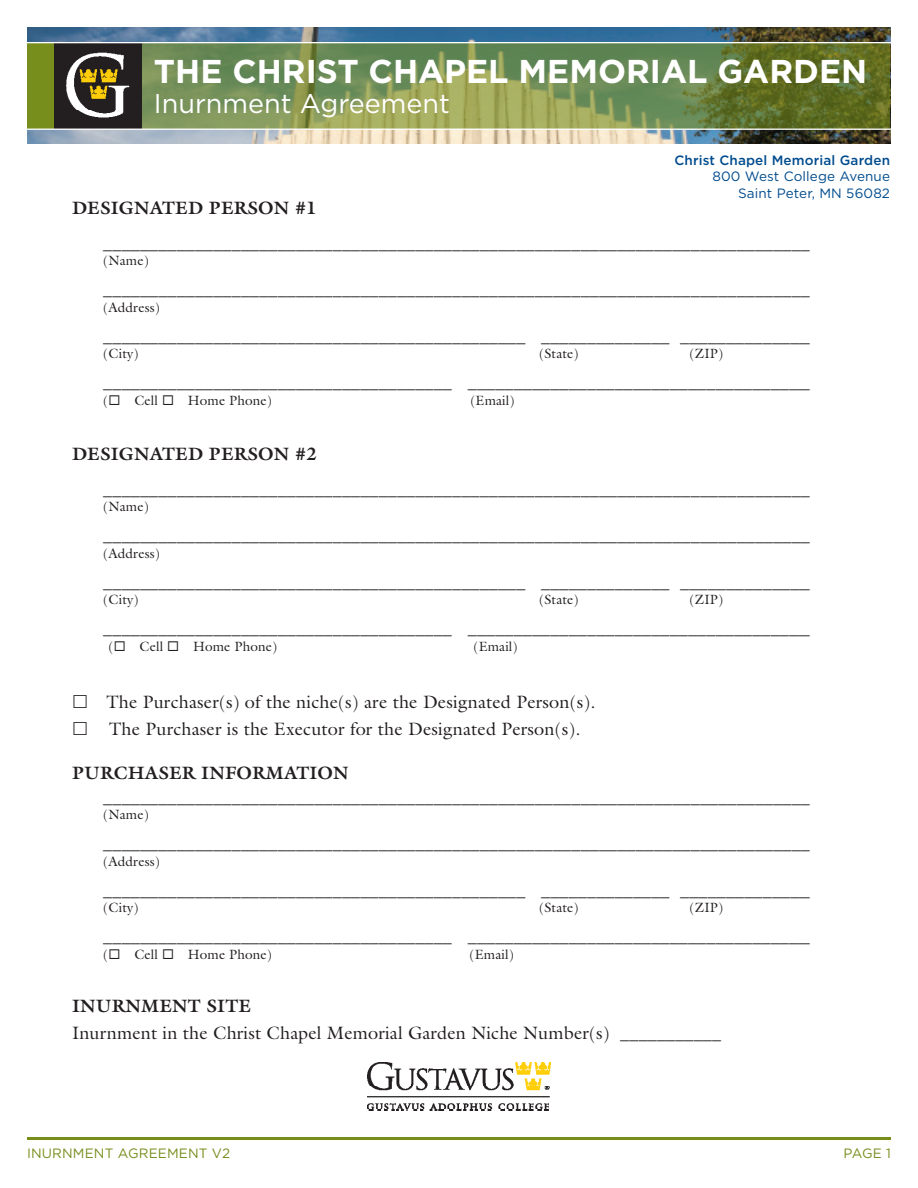
<style>
.page{position:relative;width:918px;height:1188px;background:#fff}
.page>*{position:absolute;margin:0;border:0;box-sizing:border-box;transform-origin:0 0}
.t1{font:700 33px "Gotham";color:#fff}
.t2{font:27px "Gotham";color:#fff}
.t3{font:18px "Galliard Pro";letter-spacing:.01em;color:#231f20}
.t4{font:700 18px "Galliard Pro";letter-spacing:.01em;color:#231f20}
.t5{font:13.5px "Galliard Pro";letter-spacing:.01em;color:#231f20}
.t6{font:13.5px "Gotham";letter-spacing:.01em;color:#004c8e}
.t7{font:500 13.5px "Gotham";letter-spacing:.01em;color:#004c8e}
.t8{font:13.5px "Gotham";letter-spacing:.01em;color:#778e1d}
</style>
<div class="page">
<img style="left:27px;top:27px;width:863px;height:117px">
<hr style="left:27px;top:1137px;width:864px;height:3px;background:#778e1d">
<svg style="left:141px;top:43px;width:749px;height:86px;background:#758b4d"></svg>
<div style="left:27px;top:43px;width:27px;height:86px;background:#778e1d"></div>
<svg style="left:54px;top:43px;width:87px;height:86px"></svg>
<img style="left:54px;top:43px;width:86px;height:85px">
<hr style="left:27px;top:129px;width:891px;height:1px;background:#fff">
<hr style="left:27px;top:42px;width:891px;height:1px;background:#fff">
<img style="left:367px;top:1063px;width:184px;height:48px">
<p class="t1" style="left:154px;top:49px;width:715px">THE CHRIST CHAPEL MEMORIAL GARDEN</p>
<p class="t2" style="left:154px;top:86px;width:298px">Inurnment Agreement</p>
<p class="t7" style="left:674px;top:152px;width:217px">Christ Chapel Memorial Garden</p>
<p class="t6" style="left:712px;top:168px;width:179px">800 West College Avenue</p>
<p class="t6" style="left:738px;top:184px;width:153px">Saint Peter, MN 56082</p>
<p class="t4" style="left:72px;top:196px;width:246px">DESIGNATED PERSON #1</p>
<p class="t3" style="left:103px;top:231px;width:708px">_____________________________________________________________________________</p>
<p class="t5" style="left:103px;top:252px;width:47px">(Name)</p>
<p class="t3" style="left:103px;top:277px;width:708px">_____________________________________________________________________________</p>
<p class="t5" style="left:103px;top:298px;width:58px">(Address)</p>
<p class="t3" style="left:103px;top:324px;width:708px">______________________________________________ ______________ ______________</p>
<p class="t5" style="left:103px;top:345px;width:37px">(City)</p>
<p class="t5" style="left:539px;top:345px;width:41px">(State)</p>
<p class="t5" style="left:689px;top:345px;width:35px">(ZIP)</p>
<p class="t3" style="left:103px;top:370px;width:708px">______________________________________ _____________________________________</p>
<p class="t5" style="left:103px;top:391px;width:170px">(◻ Cell ◻ Home Phone)</p>
<p class="t5" style="left:470px;top:391px;width:46px">(Email)</p>
<p class="t4" style="left:72px;top:442px;width:246px">DESIGNATED PERSON #2</p>
<p class="t3" style="left:103px;top:477px;width:708px">_____________________________________________________________________________</p>
<p class="t5" style="left:103px;top:498px;width:47px">(Name)</p>
<p class="t3" style="left:103px;top:523px;width:708px">_____________________________________________________________________________</p>
<p class="t5" style="left:103px;top:544px;width:58px">(Address)</p>
<p class="t3" style="left:103px;top:570px;width:708px">______________________________________________ ______________ ______________</p>
<p class="t5" style="left:103px;top:591px;width:37px">(City)</p>
<p class="t5" style="left:539px;top:591px;width:41px">(State)</p>
<p class="t5" style="left:689px;top:591px;width:35px">(ZIP)</p>
<p class="t3" style="left:103px;top:616px;width:708px">______________________________________ _____________________________________</p>
<p class="t5" style="left:109px;top:637px;width:170px">(◻ Cell ◻ Home Phone)</p>
<p class="t5" style="left:473px;top:637px;width:46px">(Email)</p>
<p class="t3" style="left:106px;top:690px;width:491px">The Purchaser(s) of the niche(s) are the Designated Person(s).</p>
<p class="t3" style="left:109px;top:717px;width:473px">The Purchaser is the Executor for the Designated Person(s).</p>
<p class="t4" style="left:72px;top:761px;width:278px">PURCHASER INFORMATION</p>
<p class="t3" style="left:103px;top:785px;width:708px">_____________________________________________________________________________</p>
<p class="t5" style="left:103px;top:806px;width:47px">(Name)</p>
<p class="t3" style="left:103px;top:831px;width:708px">_____________________________________________________________________________</p>
<p class="t5" style="left:103px;top:852px;width:58px">(Address)</p>
<p class="t3" style="left:103px;top:878px;width:708px">______________________________________________ ______________ ______________</p>
<p class="t5" style="left:103px;top:899px;width:37px">(City)</p>
<p class="t5" style="left:539px;top:899px;width:41px">(State)</p>
<p class="t5" style="left:689px;top:899px;width:35px">(ZIP)</p>
<p class="t3" style="left:103px;top:924px;width:708px">______________________________________ _____________________________________</p>
<p class="t5" style="left:103px;top:945px;width:170px">(◻ Cell ◻ Home Phone)</p>
<p class="t5" style="left:470px;top:945px;width:46px">(Email)</p>
<p class="t4" style="left:72px;top:994px;width:181px">INURNMENT SITE</p>
<p class="t3" style="left:72px;top:1021px;width:651px">Inurnment in the Christ Chapel Memorial Garden Niche Number(s) ___________</p>
<p class="t8" style="left:27px;top:1145px;width:205px">INURNMENT AGREEMENT V2</p>
<p class="t8" style="left:844px;top:1145px;width:49px">PAGE 1</p>
</div>
